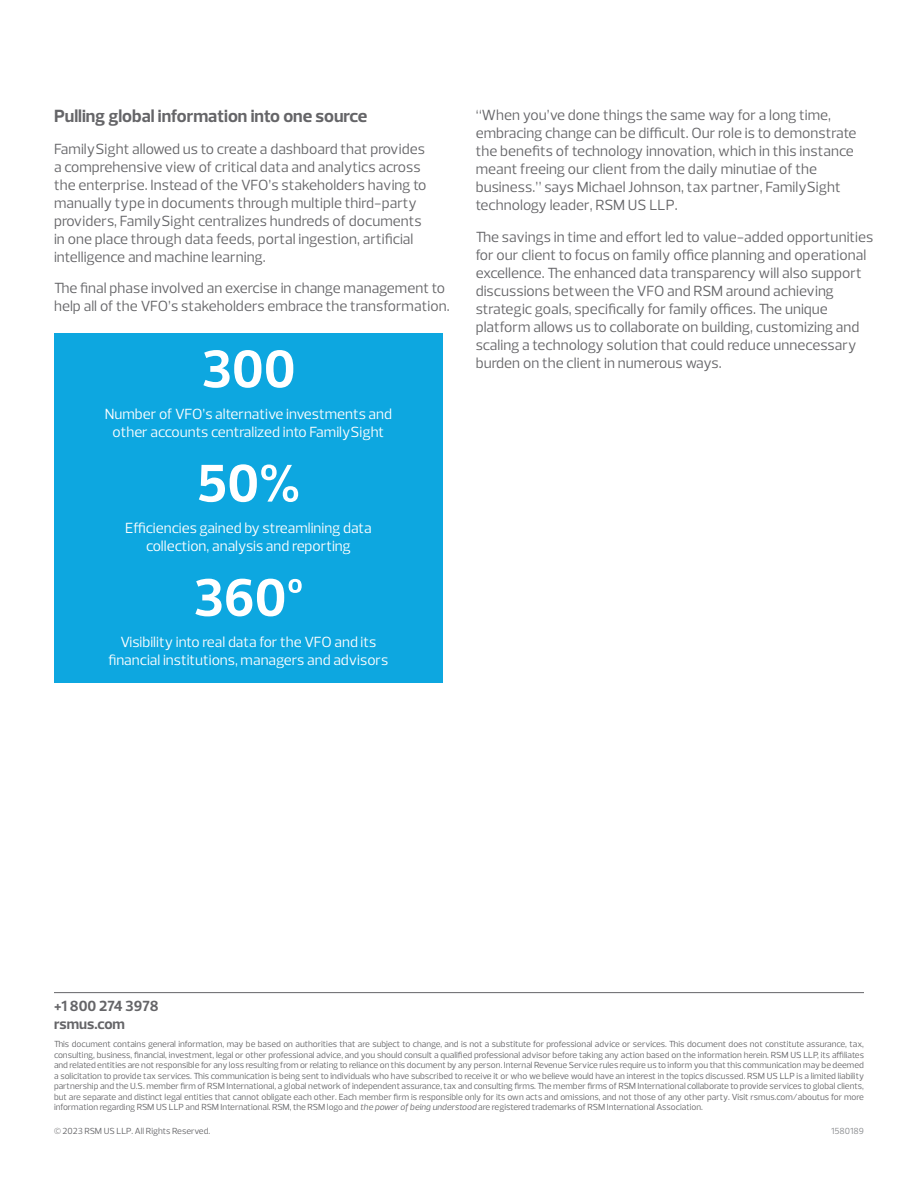
<style>
.page{position:relative;width:918px;height:1188px;background:#fff}
.page>*{position:absolute;margin:0;border:0;box-sizing:border-box;transform-origin:0 0}
.t1{font:700 54px "Prelo";color:#fff}
.t2{font:700 18px "Prelo";color:#656568}
.t3{font:15px/18px "Prelo";letter-spacing:.005em;color:#656568}
.t4{font:15px/18px "Prelo";color:#fff;text-align:center}
.t5{font:700 15px/18px "Prelo";color:#656568}
.t6{font:9px/10.5px "Prelo";color:#656568;text-align:justify}
.t7{font:9px "Prelo";color:#848689}
.s1{font-style:italic}
</style>
<div class="page">
<hr style="left:54px;top:992px;width:810px;height:1px;background:#656568">
<div style="left:54px;top:333px;width:389px;height:349px;background:#0da7e0"></div>
<h2 class="t2" style="left:54px;top:104px;width:315px">Pulling global information into one source</h2>
<p class="t3" style="left:54px;top:140px;width:374px">FamilySight allowed us to create a dashboard that provides a comprehensive view of critical data and analytics across the enterprise. Instead of the VFO’s stakeholders having to manually type in documents through multiple third-party providers, FamilySight centralizes hundreds of documents in one place through data feeds, portal ingestion, artificial intelligence and machine learning.</p>
<h3 class="t3" style="left:54px;top:279px;width:397px">The final phase involved an exercise in change management to help all of the VFO’s stakeholders embrace the transformation.</h3>
<h1 class="t1" style="left:201px;top:336px;width:96px">300</h1>
<h3 class="t4" style="left:105px;top:405px;width:289px">Number of VFO’s alternative investments and other accounts centralized into FamilySight</h3>
<h1 class="t1" style="left:197px;top:450px;width:105px">50%</h1>
<h3 class="t4" style="left:125px;top:519px;width:248px">Efficiencies gained by streamlining data collection, analysis and reporting</h3>
<h1 class="t1" style="left:193px;top:565px;width:112px">360º</h1>
<h3 class="t4" style="left:108px;top:633px;width:281px">Visibility into real data for the VFO and its financial institutions, managers and advisors</h3>
<p class="t3" style="left:476px;top:106px;width:382px">“When you’ve done things the same way for a long time, embracing change can be difficult. Our role is to demonstrate the benefits of technology innovation, which in this instance meant freeing our client from the daily minutiae of the business.” says Michael Johnson, tax partner, FamilySight technology leader, RSM US LLP.</p>
<p class="t3" style="left:476px;top:228px;width:399px">The savings in time and effort led to value-added opportunities for our client to focus on family office planning and operational excellence. The enhanced data transparency will also support discussions between the VFO and RSM around achieving strategic goals, specifically for family offices. The unique platform allows us to collaborate on building, customizing and scaling a technology solution that could reduce unnecessary burden on the client in numerous ways.</p>
<h3 class="t5" style="left:54px;top:997px;width:106px">+1 800 274 3978 rsmus.com</h3>
<p class="t6" style="left:54px;top:1039px;width:812px">This document contains general information, may be based on authorities that are subject to change, and is not a substitute for professional advice or services. This document does not constitute assurance, tax, consulting, business, financial, investment, legal or other professional advice, and you should consult a qualified professional advisor before taking any action based on the information herein. RSM US LLP, its affiliates and related entities are not responsible for any loss resulting from or relating to reliance on this document by any person. Internal Revenue Service rules require us to inform you that this communication may be deemed a solicitation to provide tax services. This communication is being sent to individuals who have subscribed to receive it or who we believe would have an interest in the topics discussed. RSM US LLP is a limited liability partnership and the U.S. member firm of RSM International, a global network of independent assurance, tax and consulting firms. The member firms of RSM International collaborate to provide services to global clients, but are separate and distinct legal entities that cannot obligate each other. Each member firm is responsible only for its own acts and omissions, and not those of any other party. Visit rsmus.com/aboutus for more information regarding RSM US LLP and RSM International. RSM, the RSM logo and <span class="s1">the power of being understood</span> are registered trademarks of RSM International Association.</p>
<p class="t6" style="left:54px;top:1126px;width:158px">© 2023 RSM US LLP. All Rights Reserved.</p>
<p class="t7" style="left:831px;top:1125px;width:34px">1580189</p>
</div>
